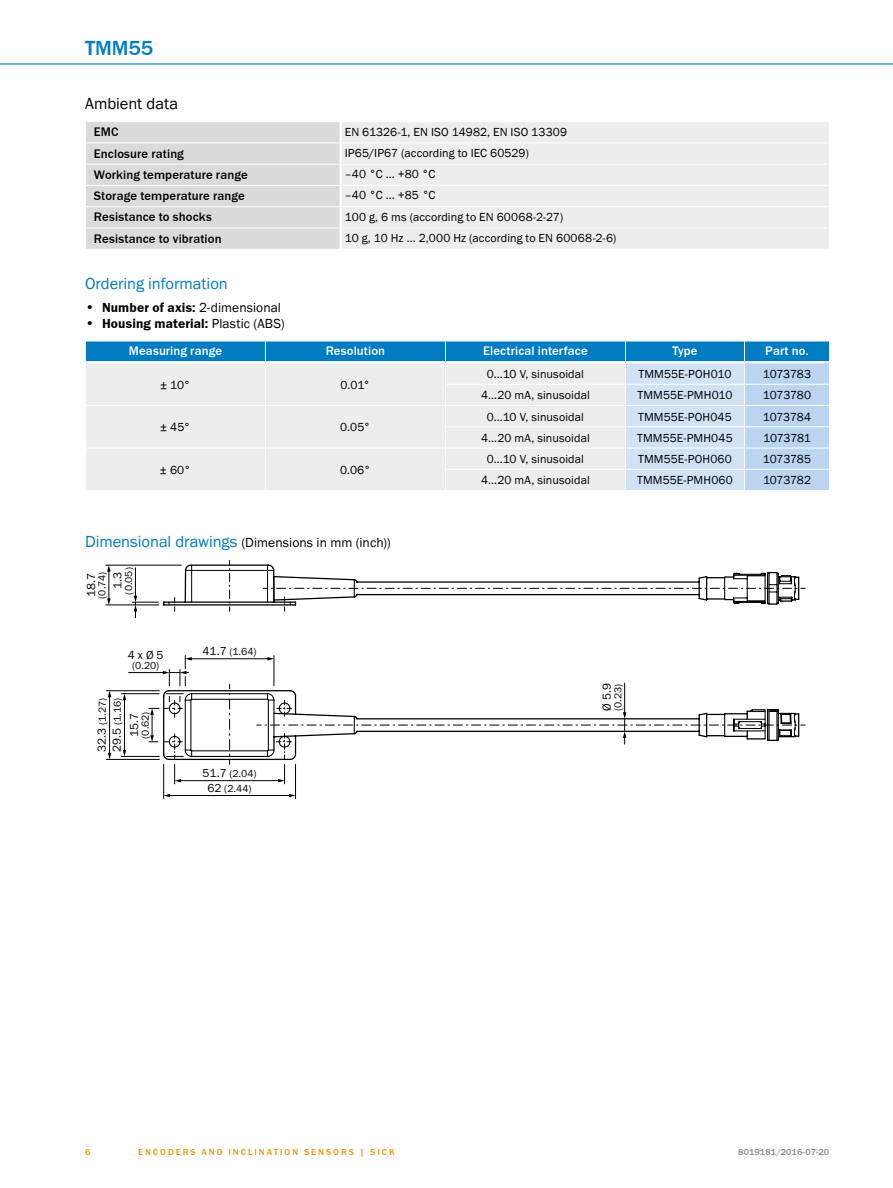
<style>
.page{position:relative;width:893px;height:1188px;background:#fff}
.page>*{position:absolute;margin:0;border:0;box-sizing:border-box;transform-origin:0 0}
.t1{font:500 21px "SICK Franklin";color:#007cc2}
.t2{font:16.5px "SICK Franklin";letter-spacing:-.005em;color:#007cc2}
.t3{font:16.5px "SICK Franklin";letter-spacing:-.005em;color:#000}
.t4{font:700 13.5px "SICK Franklin";letter-spacing:.01em;color:#000}
.t5{font:13.5px "SICK Franklin";letter-spacing:.005em;color:#000}
.t6{font:500 12.75px "SICK Franklin";letter-spacing:.01em;color:#000}
.t7{font:500 12.75px "SICK Franklin";letter-spacing:.01em;color:#fff}
.t8{font:12px "SICK Franklin";letter-spacing:.01em;color:#000}
.t9{font:12px "SICK Franklin";letter-spacing:-.02em;color:#000}
.t10{font:10.5px/14.9px "SICK Franklin";color:#000}
.t11{font:500 9px "SICK Franklin";letter-spacing:.225em;color:#f39200}
.t12{font:500 9px "SICK Franklin";letter-spacing:.015em;color:#878787}
.s1{font-weight:400;font-size:14.25px}
.s2{font-weight:400}
.s3{font-size:16.5px;color:#007cc2}
.s4{font-size:12px}
</style>
<div class="page">
<hr style="left:0;top:63px;width:893px;height:2px;background:#007cc2">
<div style="left:342px;top:122px;width:487px;height:127px;background:#ededed"></div>
<svg style="left:86px;top:122px;width:253px;height:127px;background:#dbdbdb"></svg>
<hr style="left:342px;top:143px;width:487px;height:1px;background:#fff">
<hr style="left:342px;top:164px;width:487px;height:1px;background:#fff">
<hr style="left:342px;top:185px;width:487px;height:1px;background:#fff">
<hr style="left:342px;top:206px;width:487px;height:1px;background:#fff">
<hr style="left:342px;top:228px;width:487px;height:1px;background:#fff">
<svg style="left:85px;top:341px;width:745px;height:149px;background:#c6dbe9"></svg>
<hr style="left:109px;top:570px;width:1px;height:30px;background:#000">
<svg style="left:107px;top:598px;width:4px;height:7px"></svg>
<svg style="left:107px;top:566px;width:4px;height:6px"></svg>
<hr style="left:106px;top:605px;width:53px;height:1px;background:#000">
<svg style="left:132px;top:568px;width:26px;height:50px"></svg>
<hr style="left:163px;top:764px;width:1px;height:35px;background:#000">
<hr style="left:124px;top:699px;width:1px;height:52px;background:#000">
<svg style="left:123px;top:750px;width:3px;height:6px"></svg>
<svg style="left:123px;top:694px;width:3px;height:6px"></svg>
<hr style="left:109px;top:696px;width:1px;height:58px;background:#000">
<svg style="left:108px;top:753px;width:3px;height:6px"></svg>
<svg style="left:108px;top:691px;width:3px;height:6px"></svg>
<hr style="left:106px;top:565px;width:75px;height:1px;background:#000">
<hr style="left:106px;top:759px;width:53px;height:1px;background:#000">
<hr style="left:180px;top:780px;width:99px;height:1px;background:#000">
<hr style="left:169px;top:795px;width:121px;height:1px;background:#000">
<svg style="left:164px;top:794px;width:6px;height:3px"></svg>
<svg style="left:289px;top:794px;width:6px;height:3px"></svg>
<hr style="left:295px;top:764px;width:1px;height:35px;background:#000">
<hr style="left:129px;top:672px;width:35px;height:1px;background:#000">
<hr style="left:106px;top:690px;width:53px;height:1px;background:#000">
<svg style="left:149px;top:693px;width:43px;height:91px"></svg>
<hr style="left:121px;top:756px;width:38px;height:1px;background:#000">
<hr style="left:121px;top:693px;width:38px;height:1px;background:#000">
<svg style="left:162px;top:564px;width:638px;height:197px"></svg>
<svg style="left:168px;top:572px;width:629px;height:185px"></svg>
<svg style="left:273px;top:572px;width:521px;height:169px"></svg>
<h1 class="t1" style="left:85px;top:35px;width:70px">TMM55</h1>
<h2 class="t3" style="left:85px;top:93px;width:95px">Ambient data</h2>
<p class="t6" style="left:94px;top:124px;width:26px">EMC</p>
<p class="t8" style="left:345px;top:124px;width:224px">EN 61326-1, EN ISO 14982, EN ISO 13309</p>
<p class="t6" style="left:94px;top:145px;width:91px">Enclosure rating</p>
<p class="t8" style="left:345px;top:146px;width:186px">IP65/IP67 (according to IEC 60529)</p>
<p class="t6" style="left:94px;top:167px;width:155px">Working temperature range</p>
<p class="t8" style="left:345px;top:167px;width:92px">–40 °C ... +80 °C</p>
<p class="t6" style="left:94px;top:188px;width:153px">Storage temperature range</p>
<p class="t8" style="left:345px;top:188px;width:92px">–40 °C ... +85 °C</p>
<p class="t6" style="left:94px;top:209px;width:119px">Resistance to shocks</p>
<p class="t8" style="left:345px;top:209px;width:220px">100 g, 6 ms (according to EN 60068-2-27)</p>
<p class="t6" style="left:94px;top:230px;width:129px">Resistance to vibration</p>
<p class="t8" style="left:345px;top:231px;width:273px">10 g, 10 Hz ... 2,000 Hz (according to EN 60068-2-6)</p>
<h2 class="t2" style="left:85px;top:273px;width:144px">Ordering information</h2>
<p class="t4" style="left:85px;top:299px;width:197px"><span class="s1">•</span> Number of axis: <span class="s2">2-dimensional</span></p>
<p class="t4" style="left:85px;top:315px;width:201px"><span class="s1">•</span> Housing material: <span class="s2">Plastic (ABS)</span></p>
<p class="t7" style="left:129px;top:342px;width:95px">Measuring range</p>
<p class="t7" style="left:326px;top:342px;width:61px">Resolution</p>
<p class="t7" style="left:483px;top:342px;width:106px">Electrical interface</p>
<p class="t7" style="left:672px;top:342px;width:27px">Type</p>
<p class="t7" style="left:765px;top:342px;width:45px">Part no.</p>
<p class="t8" style="left:160px;top:377px;width:32px">± 10°</p>
<p class="t8" style="left:341px;top:377px;width:31px">0.01°</p>
<p class="t8" style="left:487px;top:367px;width:99px">0…10 V, sinusoidal</p>
<p class="t8" style="left:638px;top:367px;width:95px">TMM55E-POH010</p>
<p class="t9" style="left:763px;top:367px;width:50px">1073783</p>
<p class="t8" style="left:481px;top:388px;width:110px">4…20 mA, sinusoidal</p>
<p class="t8" style="left:637px;top:388px;width:96px">TMM55E-PMH010</p>
<p class="t9" style="left:763px;top:388px;width:50px">1073780</p>
<p class="t8" style="left:160px;top:420px;width:32px">± 45°</p>
<p class="t8" style="left:340px;top:420px;width:32px">0.05°</p>
<p class="t8" style="left:160px;top:462px;width:32px">± 60°</p>
<p class="t8" style="left:340px;top:462px;width:32px">0.06°</p>
<p class="t5" style="left:85px;top:534px;width:307px"><span class="s3">Dimensional drawings</span> (Dimensions in mm (inch))</p>
<p class="t8" style="left:84px;top:597px;width:26px;rotate:-90deg">18.7</p>
<p class="t10" style="left:95px;top:599px;width:29px;rotate:-90deg">(0.74)</p>
<p class="t8" style="left:110px;top:589px;width:19px;rotate:-90deg">1.3</p>
<p class="t10" style="left:121px;top:595px;width:29px;rotate:-90deg">(0.05)</p>
<p class="t8" style="left:128px;top:647px;width:37px">4 x Ø 5</p>
<p class="t10" style="left:132px;top:658px;width:29px">(0.20)</p>
<p class="t10" style="left:95px;top:752px;width:55px;rotate:-90deg"><span class="s4">32.3</span> (1.27)<br><span class="s4">29.5</span> (1.16)</p>
<p class="t8" style="left:127px;top:737px;width:26px;rotate:-90deg">15.7</p>
<p class="t10" style="left:138px;top:739px;width:29px;rotate:-90deg">(0.62)</p>
<p class="t10" style="left:203px;top:644px;width:55px"><span class="s4">41.7</span> (1.64)</p>
<p class="t10" style="left:203px;top:766px;width:55px;text-align:center"><span class="s4">51.7</span> (2.04)<br><span class="s4">62</span> (2.44)</p>
<p class="t8" style="left:487px;top:409px;width:99px">0…10 V, sinusoidal</p>
<p class="t8" style="left:638px;top:409px;width:95px">TMM55E-POH045</p>
<p class="t9" style="left:763px;top:409px;width:50px">1073784</p>
<p class="t8" style="left:481px;top:430px;width:110px">4…20 mA, sinusoidal</p>
<p class="t8" style="left:637px;top:430px;width:97px">TMM55E-PMH045</p>
<p class="t9" style="left:763px;top:430px;width:49px">1073781</p>
<p class="t8" style="left:487px;top:452px;width:99px">0…10 V, sinusoidal</p>
<p class="t8" style="left:638px;top:452px;width:95px">TMM55E-POH060</p>
<p class="t9" style="left:763px;top:452px;width:50px">1073785</p>
<p class="t8" style="left:481px;top:473px;width:110px">4…20 mA, sinusoidal</p>
<p class="t8" style="left:637px;top:473px;width:97px">TMM55E-PMH060</p>
<p class="t9" style="left:763px;top:473px;width:50px">1073782</p>
<p class="t8" style="left:599px;top:711px;width:29px;rotate:-90deg">Ø 5.9</p>
<p class="t10" style="left:611px;top:711px;width:29px;rotate:-90deg">(0.23)</p>
<p class="t11" style="left:85px;top:1146px;width:7px">6</p>
<p class="t11" style="left:138px;top:1146px;width:239px">Encoders and inclination sensors | SIC</p>
<p class="t11" style="left:389px;top:1146px;width:7px">K</p>
<p class="t12" style="left:738px;top:1146px;width:92px">8019181/2016-07-20</p>
</div>
